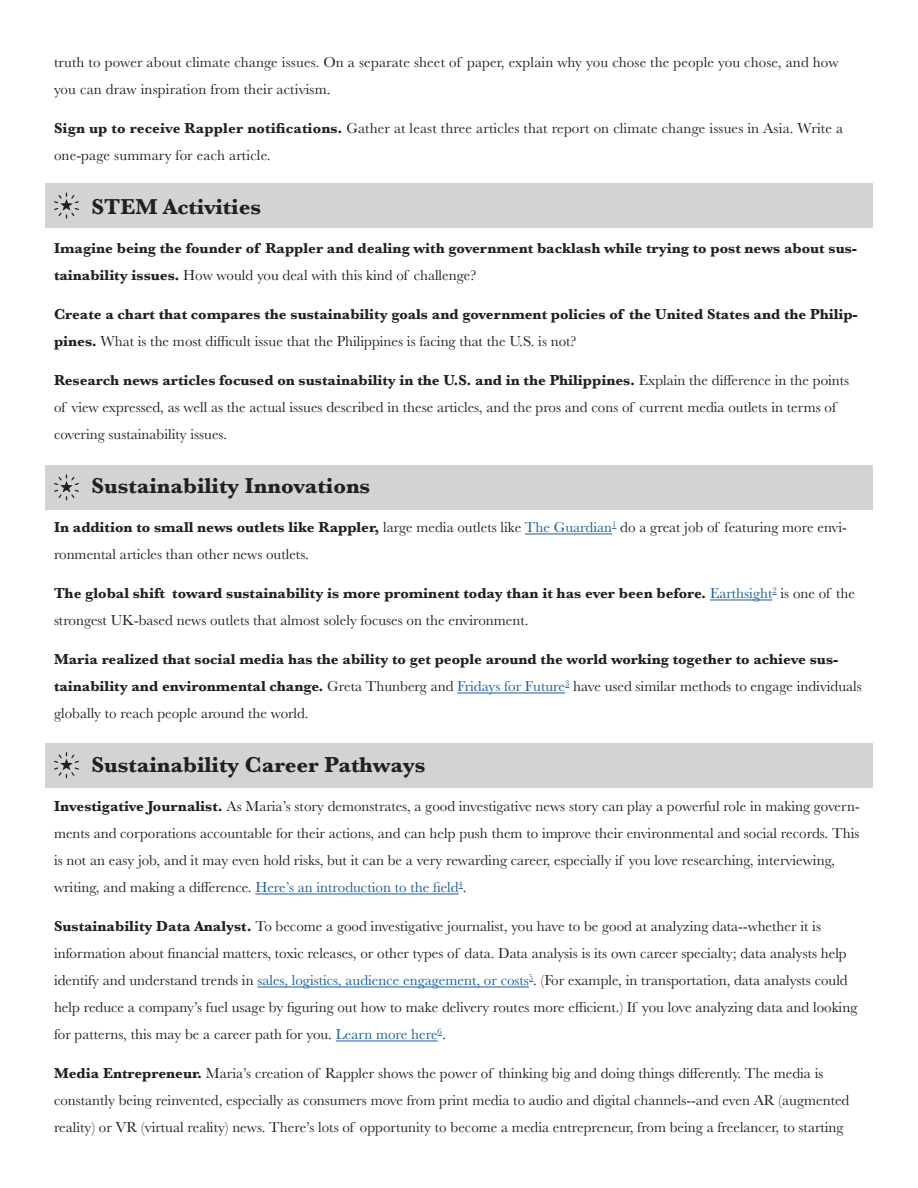
<style>
.page{position:relative;width:918px;height:1188px;background:#fff}
.page>*{position:absolute;margin:0;border:0;box-sizing:border-box;transform-origin:0 0}
.t1{font:700 22.5px "Baskerville";color:#231f20}
.t2{font:15px/27px "Baskerville";color:#231f20}
.t3{font:700 15px/27px "Baskerville";color:#231f20}
.s1{font-weight:700}
.s2{font-weight:400}
.s3{color:#175d9e}
.s4{font-weight:400;color:#175d9e}
</style>
<div class="page">
<div style="left:45px;top:183px;width:828px;height:45px;background:#d3d3d3"></div>
<div style="left:45px;top:465px;width:828px;height:45px;background:#d3d3d3"></div>
<hr style="left:525px;top:534px;width:87px;height:1px;background:#175d9e">
<hr style="left:710px;top:600px;width:62px;height:1px;background:#175d9e">
<hr style="left:457px;top:693px;width:108px;height:1px;background:#175d9e">
<hr style="left:255px;top:894px;width:204px;height:1px;background:#175d9e">
<hr style="left:257px;top:987px;width:272px;height:1px;background:#175d9e">
<hr style="left:336px;top:1041px;width:102px;height:1px;background:#175d9e">
<svg style="left:54px;top:192px;width:25px;height:27px"></svg>
<svg style="left:54px;top:474px;width:25px;height:27px"></svg>
<div style="left:45px;top:743px;width:828px;height:44px;background:#d3d3d3"></div>
<svg style="left:54px;top:752px;width:25px;height:26px"></svg>
<p class="t2" style="left:54px;top:49px;width:786px">truth to power about climate change issues. On a separate sheet of paper, explain why you chose the people you chose, and how you can draw inspiration from their activism.</p>
<p class="t2" style="left:54px;top:115px;width:791px"><span class="s1">Sign up to receive Rappler notifications.</span> Gather at least three articles that report on climate change issues in Asia. Write a one-page summary for each article.</p>
<p class="t1" style="left:92px;top:191px;width:171px">STEM Activities</p>
<p class="t3" style="left:54px;top:235px;width:805px">Imagine being the founder of Rappler and dealing with government backlash while trying to post news about sus&shy;tainability issues. <span class="s2">How would you deal with this kind of challenge?</span></p>
<p class="t3" style="left:54px;top:301px;width:805px">Create a chart that compares the sustainability goals and government policies of the United States and the Philip&shy;pines. <span class="s2">What is the most difficult issue that the Philippines is facing that the U.S. is not?</span></p>
<p class="t2" style="left:54px;top:367px;width:797px"><span class="s1">Research news articles focused on sustainability in the U.S. and in the Philippines.</span> Explain the difference in the points of view expressed, as well as the actual issues described in these articles, and the pros and cons of current media outlets in terms of covering sustainability issues.</p>
<p class="t1" style="left:92px;top:470px;width:280px">Sustainability Innovations</p>
<p class="t2" style="left:54px;top:514px;width:794px"><span class="s1">In addition to small news outlets like Rappler,</span> large media outlets like <span class="s3">The Guardian</span><sup>1</sup> do a great job of featuring more envi&shy;ronmental articles than other news outlets.</p>
<p class="t3" style="left:54px;top:580px;width:803px">The global shift toward sustainability is more prominent today than it has ever been before. <span class="s4">Earthsight</span><sup>2</sup> <span class="s2">is one of the strongest UK-based news outlets that almost solely focuses on the environment.</span></p>
<p class="t3" style="left:54px;top:646px;width:809px">Maria realized that social media has the ability to get people around the world working together to achieve sus&shy;tainability and environmental change. <span class="s2">Greta Thunberg and</span> <span class="s4">Fridays for Future</span><sup>3</sup> <span class="s2">have used similar methods to engage individuals globally to reach people around the world.</span></p>
<p class="t1" style="left:92px;top:749px;width:336px">Sustainability Career Pathways</p>
<p class="t2" style="left:54px;top:793px;width:807px"><span class="s1">Investigative Journalist.</span> As Maria’s story demonstrates, a good investigative news story can play a powerful role in making govern&shy;ments and corporations accountable for their actions, and can help push them to improve their environmental and social records. This is not an easy job, and it may even hold risks, but it can be a very rewarding career, especially if you love researching, interviewing, writing, and making a difference. <span class="s3">Here’s an introduction to the field</span><sup>4</sup>.</p>
<p class="t2" style="left:54px;top:913px;width:805px"><span class="s1">Sustainability Data Analyst.</span> To become a good investigative journalist, you have to be good at analyzing data--whether it is information about financial matters, toxic releases, or other types of data. Data analysis is its own career specialty; data analysts help identify and understand trends in <span class="s3">sales, logistics, audience engagement, or costs</span><sup>5</sup>. (For example, in transportation, data analysts could help reduce a company’s fuel usage by figuring out how to make delivery routes more efficient.) If you love analyzing data and looking for patterns, this may be a career path for you. <span class="s3">Learn more here</span><sup>6</sup>.</p>
<p class="t2" style="left:54px;top:1060px;width:797px"><span class="s1">Media Entrepreneur.</span> Maria’s creation of Rappler shows the power of thinking big and doing things differently. The media is constantly being reinvented, especially as consumers move from print media to audio and digital channels--and even AR (augmented reality) or VR (virtual reality) news. There’s lots of opportunity to become a media entrepreneur, from being a freelancer, to starting</p>
</div>
